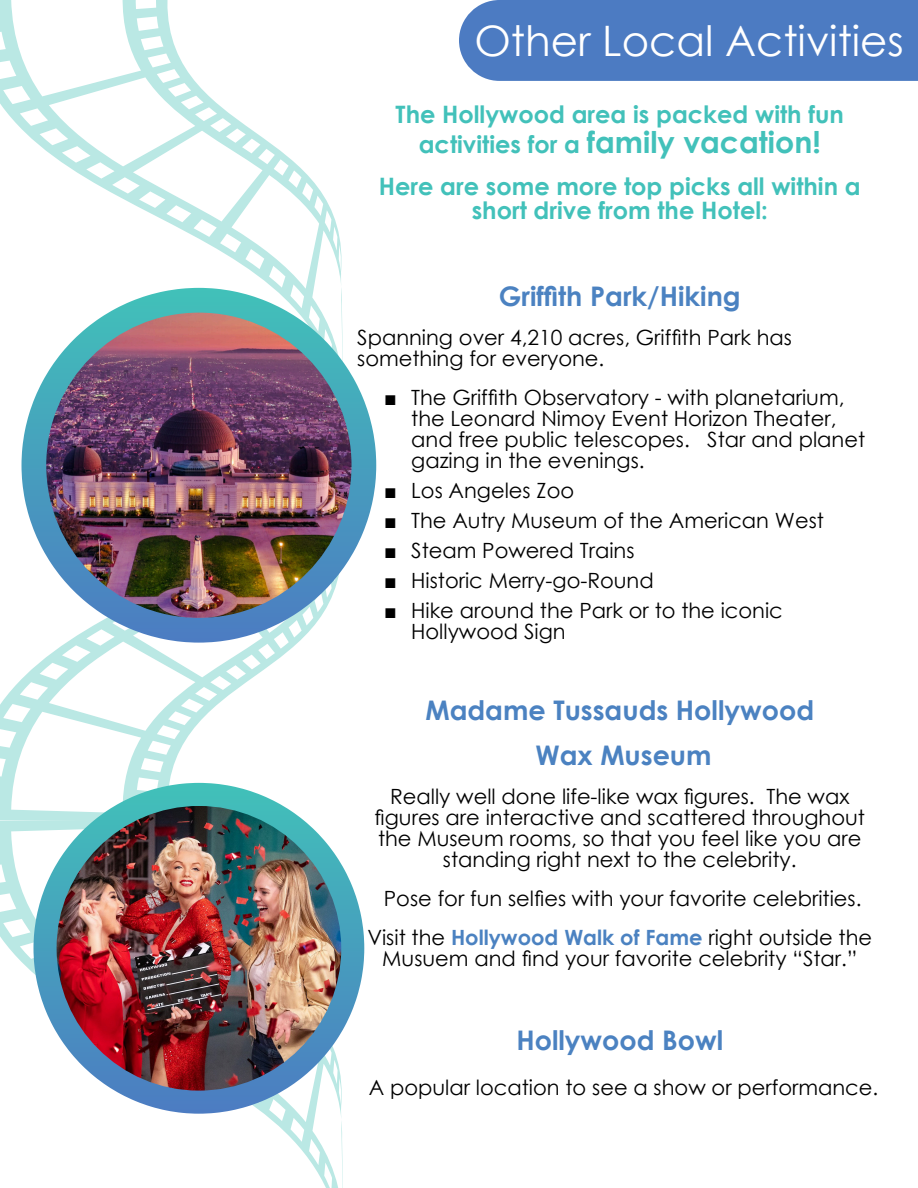
<style>
.page{position:relative;width:918px;height:1188px;background:#fff}
.page>*{position:absolute;margin:0;border:0;box-sizing:border-box;transform-origin:0 0}
.t1{font:42px "Century Gothic";color:#fff}
.t2{font:700 30px "Century Gothic";color:#42c1ba}
.t3{font:700 27px/45px "Century Gothic";color:#4b82c1;text-align:center}
.t4{font:700 24px/24px "Century Gothic";color:#42c1ba;text-align:center}
.t5{font:21px/21px "Century Gothic";color:#000}
.s1{font-size:24px}
.s2{font-weight:700;color:#4b82c1}
</style>
<div class="page">
<svg style="left:0;top:453px;width:297px;height:367px"></svg>
<svg style="left:0;top:820px;width:343px;height:368px"></svg>
<svg style="left:0;top:0;width:342px;height:288px"></svg>
<div style="left:459px;top:0;width:459px;height:81px;background:#4c7bc2"></div>
<svg style="left:22px;top:288px;width:354px;height:355px"></svg>
<img style="left:46px;top:313px;width:306px;height:305px;border-radius:50%">
<svg style="left:33px;top:783px;width:331px;height:331px"></svg>
<img style="left:57px;top:806px;width:284px;height:284px;border-radius:50%">
<h1 class="t1" style="left:474px;top:24px;width:431px">Other Local Activities</h1>
<p class="t4" style="left:396px;top:104px;width:450px">The Hollywood area is packed with fun</p>
<h2 class="t2" style="left:419px;top:130px;width:403px"><span class="s1">activities for a</span> family vacation!</h2>
<p class="t4" style="left:379px;top:176px;width:483px">Here are some more top picks all within a short drive from the Hotel:</p>
<p class="t3" style="left:499px;top:276px;width:243px">Griffith Park/Hiking</p>
<p class="t5" style="left:357px;top:328px;width:436px">Spanning over 4,210 acres, Griffith Park has something for everyone.</p>
<p class="t5" style="left:411px;top:388px;width:455px;text-indent:-27px">■ The Griffith Observatory - with planetarium, the Leonard Nimoy Event Horizon Theater, and free public telescopes. Star and planet gazing in the evenings.</p>
<p class="t5" style="left:384px;top:481px;width:191px">■ Los Angeles Zoo</p>
<p class="t5" style="left:384px;top:511px;width:441px">■ The Autry Museum of the American West</p>
<p class="t5" style="left:384px;top:541px;width:252px">■ Steam Powered Trains</p>
<p class="t5" style="left:384px;top:571px;width:271px">■ Historic Merry-go-Round</p>
<p class="t5" style="left:411px;top:601px;width:373px;text-indent:-27px">■ Hike around the Park or to the iconic<br>Hollywood Sign</p>
<p class="t3" style="left:425px;top:690px;width:390px">Madame Tussauds Hollywood<br>Wax Museum</p>
<p class="t5" style="left:375px;top:787px;width:492px;text-align:center">Really well done life-like wax figures. The wax figures are interactive and scattered throughout the Museum rooms, so that you feel like you are standing right next to the celebrity.</p>
<p class="t5" style="left:367px;top:880px;width:506px;line-height:39px;text-align:center">Pose for fun selfies with your favorite celebrities.<br>Visit the <span class="s2">Hollywood Walk of Fame</span> right outside the</p>
<p class="t5" style="left:382px;top:949px;width:476px">Musuem and find your favorite celebrity “Star.”</p>
<p class="t3" style="left:516px;top:1020px;width:208px">Hollywood Bowl</p>
<p class="t5" style="left:369px;top:1078px;width:511px">A popular location to see a show or performance.</p>
</div>
